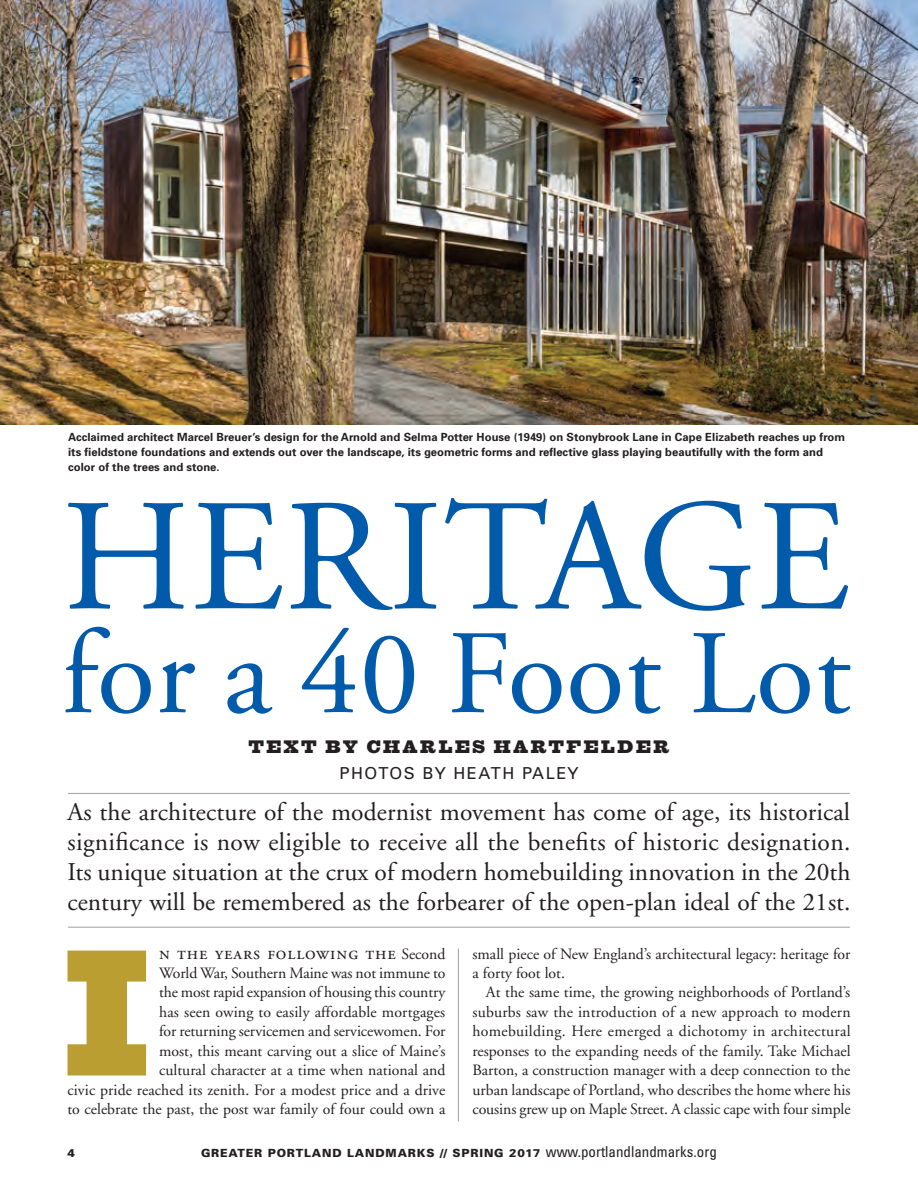
<style>
.page{position:relative;width:918px;height:1188px;background:#fff}
.page>*{position:absolute;margin:0;border:0;box-sizing:border-box;transform-origin:0 0}
.t1{font:178.2px "Giza Five Five";color:#bb9e31}
.t2{font:159px "Adobe Garamond";letter-spacing:.005em;color:#015aaa}
.t3{font:119.25px "Adobe Garamond";letter-spacing:.005em;color:#015aaa}
.t4{font:25.5px/30px "Adobe Garamond";color:#231f20;text-align:justify}
.t5{font:18.75px "Adobe Garamond Exp";letter-spacing:.05em;color:#231f20}
.t6{font:18px "Giza Five Five";letter-spacing:.15em;color:#231f20}
.t7{font:16.5px "Univers";letter-spacing:.095em;color:#231f20}
.t8{font:15.75px/19.5px "Adobe Garamond";color:#231f20;text-align:right}
.t9{font:700 11.25px/15px "Univers";letter-spacing:.005em;color:#231f20}
.t10{font:900 11.25px "Univers";letter-spacing:.075em;color:#231f20}
.s1{font-family:"Adobe Garamond";font-size:15.75px}
.s2{font-weight:400;font-stretch:condensed;font-size:15px}
</style>
<div class="page">
<hr style="left:68px;top:927px;width:782px;height:1px;background:#a8a9ad">
<hr style="left:68px;top:793px;width:782px;height:1px;background:#a8a9ad">
<hr style="left:458px;top:949px;width:1px;height:172px;background:#a8a9ad">
<img style="left:0;top:0;width:918px;height:425px">
<p class="t9" style="left:68px;top:429px;width:779px">Acclaimed architect Marcel Breuer’s design for the Arnold and Selma Potter House (1949) on Stonybrook Lane in Cape Elizabeth reaches up from its fieldstone foundations and extends out over the landscape, its geometric forms and reflective glass playing beautifully with the form and color of the trees and stone.</p>
<h2 class="t2" style="left:62px;top:473px;width:789px">HERITAGE</h2>
<h3 class="t3" style="left:62px;top:611px;width:791px">for a 40 Foot Lot</h3>
<p class="t6" style="left:249px;top:736px;width:422px">TEXT BY CHARLES HARTFELDER</p>
<p class="t7" style="left:340px;top:763px;width:240px">PHOTOS BY HEATH PALEY</p>
<p class="t4" style="left:68px;top:798px;width:785px">As the architecture of the modernist movement has come of age, its historical significance is now eligible to receive all the benefits of historic designation.<br>Its unique situation at the crux of modern homebuilding innovation in the 20th century will be remembered as the forbearer of the open-plan ideal of the 21st.</p>
<h1 class="t1" style="left:65px;top:905px;width:86px">I</h1>
<p class="t5" style="left:159px;top:945px;width:288px">n the years following the <span class="s1">Second</span></p>
<p class="t8" style="left:67px;top:964px;width:380px">World War, Southern Maine was not immune to<br>the most rapid expansion of housing this country<br>has seen owing to easily affordable mortgages<br>for returning servicemen and servicewomen. For<br>most, this meant carving out a slice of Maine’s<br>cultural character at a time when national and<br>civic pride reached its zenith. For a modest price and a drive to celebrate the past, the post war family of four could own a</p>
<p class="t8" style="left:472px;top:944px;width:380px;text-align:left">small piece of New England’s architectural legacy: heritage for a forty foot lot.</p>
<p class="t8" style="left:472px;top:983px;width:380px;text-align:justify;text-indent:13px">At the same time, the growing neighborhoods of Portland’s suburbs saw the introduction of a new approach to modern homebuilding. Here emerged a dichotomy in architectural responses to the expanding needs of the family. Take Michael Barton, a construction manager with a deep connection to the urban landscape of Portland, who describes the home where his cousins grew up on Maple Street. A classic cape with four simple</p>
<p class="t10" style="left:68px;top:1146px;width:9px">4</p>
<p class="t10" style="left:201px;top:1146px;width:517px">GREATER PORTLAND LANDMARKS // SPRING 2017 <span class="s2">www.portlandlandmarks.org</span></p>
</div>
